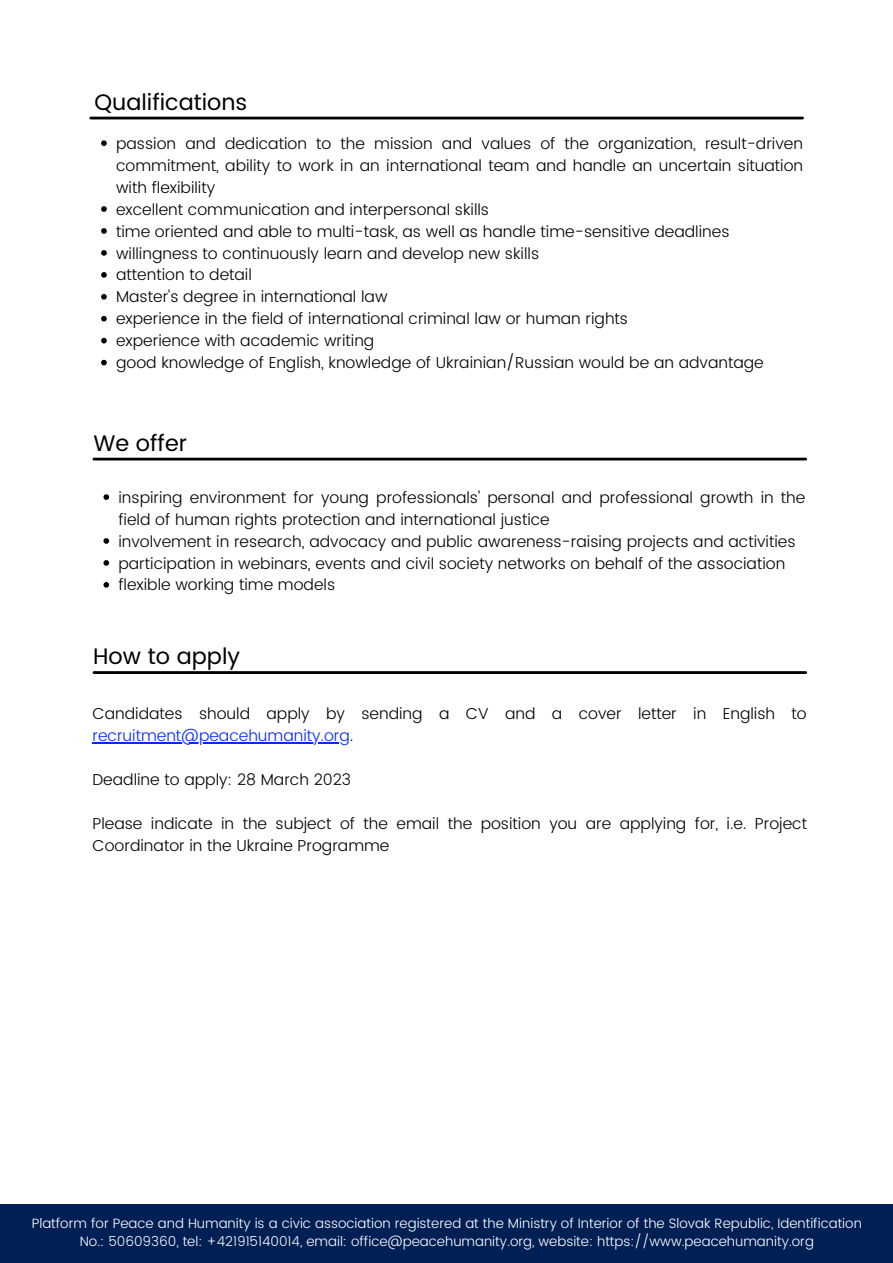
<style>
.page{position:relative;width:893px;height:1263px;background:#fff}
.page>*{position:absolute;margin:0;border:0;box-sizing:border-box;transform-origin:0 0}
.t1{font:22.5px "Poppins";color:#000}
.t2{font:300 15.75px/21.9px "Poppins";color:#000}
.t3{font:300 13.5px "Poppins";color:#fff}
.s1{color:#0029ff}
</style>
<div class="page">
<div style="left:0;top:1204px;width:893px;height:59px;background:#001f54"></div>
<hr style="left:94px;top:671px;width:711px;height:3px;background:#000">
<hr style="left:92px;top:742px;width:258px;height:1px;background:#0029ff">
<svg style="left:103px;top:494px;width:6px;height:6px"></svg>
<svg style="left:103px;top:538px;width:6px;height:6px"></svg>
<svg style="left:103px;top:560px;width:6px;height:6px"></svg>
<svg style="left:103px;top:582px;width:6px;height:6px"></svg>
<hr style="left:94px;top:458px;width:711px;height:2px;background:#000">
<hr style="left:91px;top:117px;width:711px;height:2px;background:#000">
<svg style="left:101px;top:140px;width:6px;height:6px"></svg>
<svg style="left:101px;top:206px;width:6px;height:6px"></svg>
<svg style="left:101px;top:228px;width:6px;height:6px"></svg>
<svg style="left:101px;top:250px;width:6px;height:6px"></svg>
<svg style="left:101px;top:272px;width:6px;height:6px"></svg>
<svg style="left:101px;top:294px;width:6px;height:6px"></svg>
<svg style="left:101px;top:316px;width:6px;height:6px"></svg>
<svg style="left:101px;top:338px;width:6px;height:5px"></svg>
<svg style="left:101px;top:360px;width:6px;height:5px"></svg>
<p class="t1" style="left:95px;top:89px;width:154px">Qualifications</p>
<p class="t2" style="left:116px;top:132px;width:688px;text-align:justify">passion and dedication to the mission and values of the organization, result-driven commitment, ability to work in an international team and handle an uncertain situation with flexibility</p>
<p class="t2" style="left:116px;top:198px;width:374px">excellent communication and interpersonal skills</p>
<p class="t2" style="left:116px;top:220px;width:615px">time oriented and able to multi-task, as well as handle time-sensitive deadlines</p>
<p class="t2" style="left:116px;top:242px;width:424px">willingness to continuously learn and develop new skills</p>
<p class="t2" style="left:116px;top:264px;width:137px">attention to detail</p>
<p class="t2" style="left:116px;top:286px;width:273px">Master's degree in international law</p>
<p class="t2" style="left:116px;top:308px;width:513px">experience in the field of international criminal law or human rights</p>
<p class="t2" style="left:116px;top:330px;width:260px">experience with academic writing</p>
<p class="t2" style="left:116px;top:352px;width:649px">good knowledge of English, knowledge of Ukrainian/Russian would be an advantage</p>
<p class="t1" style="left:93px;top:430px;width:95px">We offer</p>
<p class="t2" style="left:118px;top:486px;width:688px">inspiring environment for young professionals' personal and professional growth in the field of human rights protection and international justice</p>
<p class="t2" style="left:118px;top:530px;width:678px">involvement in research, advocacy and public awareness-raising projects and activities</p>
<p class="t2" style="left:118px;top:552px;width:668px">participation in webinars, events and civil society networks on behalf of the association</p>
<p class="t2" style="left:118px;top:574px;width:218px">flexible working time models</p>
<p class="t1" style="left:93px;top:643px;width:148px">How to apply</p>
<p class="t2" style="left:92px;top:703px;width:716px">Candidates should apply by sending a CV and a cover letter in English to <span class="s1">recruitment@peacehumanity.org</span>.</p>
<p class="t2" style="left:92px;top:768px;width:260px">Deadline to apply: 28 March 2023</p>
<p class="t2" style="left:92px;top:812px;width:716px">Please indicate in the subject of the email the position you are applying for, i.e. Project<br>Coordinator in the Ukraine Programme</p>
<p class="t3" style="left:32px;top:1215px;width:831px">Platform for Peace and Humanity is a civic association registered at the Ministry of Interior of the Slovak Republic, Identification</p>
<p class="t3" style="left:80px;top:1233px;width:736px">No.: 50609360, tel: +421915140014, email: office@peacehumanity.org, website: https://www.peacehumanity.org</p>
</div>
